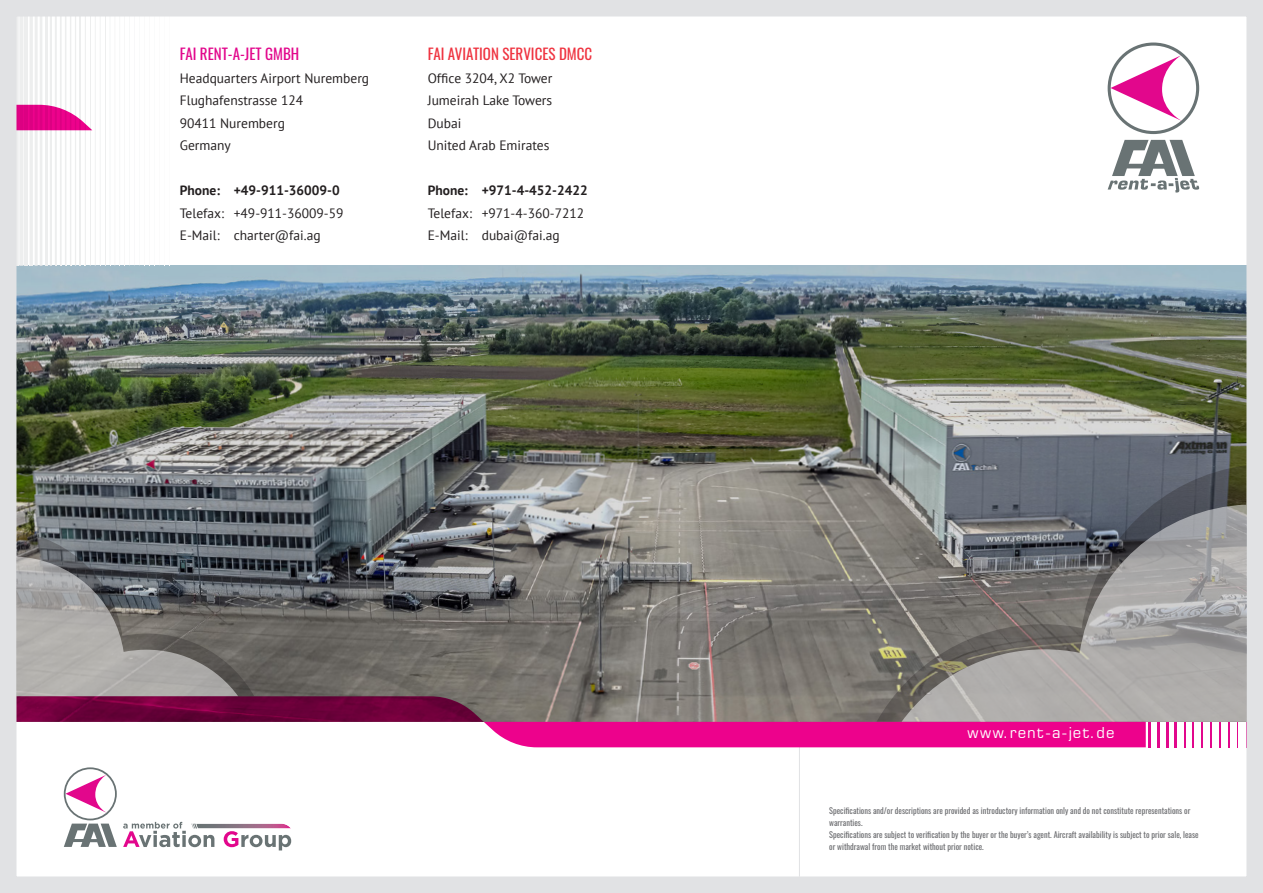
<style>
.page{position:relative;width:1263px;height:893px;background:#fff}
.page>*{position:absolute;margin:0;border:0;box-sizing:border-box;transform-origin:0 0}
.t1{font:15px "Oswald";color:#ef3340}
.t2{font:15px "Square 721 BT";letter-spacing:.06em;color:#fff}
.t3{font:15px "Oswald";color:#e2078c}
.t4{font:13.5px/22.5px "PT Sans";color:#231f20}
.t5{font:700 13.5px "PT Sans";color:#231f20}
.t6{font:8.25px/12px "Oswald";color:#6d6e71}
</style>
<div class="page">
<img style="left:18px;top:266px;width:1227px;height:265px">
<svg style="left:1108px;top:140px;width:91px;height:53px"></svg>
<svg style="left:1108px;top:43px;width:91px;height:91px"></svg>
<svg style="left:876px;top:465px;width:369px;height:66px;fill:#656c78"></svg>
<svg style="left:901px;top:505px;width:344px;height:217px"></svg>
<hr style="left:169px;top:0;width:1px;height:266px;background:#697374">
<hr style="left:164px;top:0;width:1px;height:266px;background:#697374">
<hr style="left:159px;top:0;width:1px;height:266px;background:#697374">
<hr style="left:154px;top:0;width:1px;height:266px;background:#697374">
<hr style="left:149px;top:0;width:1px;height:266px;background:#697374">
<hr style="left:144px;top:0;width:1px;height:266px;background:#697374">
<hr style="left:139px;top:0;width:1px;height:266px;background:#697374">
<hr style="left:134px;top:0;width:1px;height:266px;background:#697374">
<hr style="left:129px;top:0;width:1px;height:266px;background:#697374">
<hr style="left:125px;top:0;width:1px;height:266px;background:#697374">
<hr style="left:120px;top:0;width:1px;height:266px;background:#697374">
<hr style="left:115px;top:0;width:1px;height:266px;background:#697374">
<hr style="left:110px;top:0;width:1px;height:266px;background:#697374">
<hr style="left:105px;top:0;width:1px;height:266px;background:#697374">
<hr style="left:100px;top:0;width:1px;height:266px;background:#697374">
<hr style="left:95px;top:0;width:1px;height:266px;background:#697374">
<hr style="left:90px;top:0;width:1px;height:266px;background:#697374">
<hr style="left:85px;top:0;width:1px;height:266px;background:#697374">
<hr style="left:80px;top:0;width:1px;height:266px;background:#697374">
<hr style="left:75px;top:0;width:1px;height:266px;background:#697374">
<hr style="left:70px;top:0;width:1px;height:266px;background:#697374">
<hr style="left:65px;top:0;width:1px;height:266px;background:#697374">
<hr style="left:60px;top:0;width:2px;height:266px;background:#697374">
<hr style="left:55px;top:0;width:2px;height:266px;background:#697374">
<hr style="left:50px;top:0;width:2px;height:266px;background:#697374">
<hr style="left:45px;top:0;width:2px;height:266px;background:#697374">
<hr style="left:40px;top:0;width:2px;height:266px;background:#697374">
<hr style="left:35px;top:0;width:3px;height:266px;background:#697374">
<hr style="left:30px;top:0;width:3px;height:266px;background:#697374">
<hr style="left:24px;top:0;width:4px;height:266px;background:#edeeee">
<hr style="left:19px;top:0;width:4px;height:266px;background:#edeeee">
<div style="left:14px;top:0;width:5px;height:266px;background:#f2f2f3"></div>
<svg style="left:18px;top:105px;width:74px;height:25px"></svg>
<hr style="left:799px;top:722px;width:1px;height:155px;background:#e1e2e4">
<svg style="left:18px;top:531px;width:1128px;height:216px"></svg>
<svg style="left:1237px;top:722px;width:1px;height:25px"></svg>
<svg style="left:1228px;top:722px;width:1px;height:25px"></svg>
<svg style="left:1219px;top:722px;width:1px;height:25px"></svg>
<svg style="left:1210px;top:722px;width:1px;height:25px"></svg>
<hr style="left:1201px;top:722px;width:2px;height:25px;background:#e2078c">
<hr style="left:1192px;top:722px;width:2px;height:25px;background:#e2078c">
<svg style="left:1184px;top:722px;width:1px;height:25px"></svg>
<hr style="left:1175px;top:722px;width:2px;height:25px;background:#e2078c">
<hr style="left:1166px;top:722px;width:2px;height:25px;background:#e2078c">
<hr style="left:1157px;top:722px;width:2px;height:25px;background:#e2078c">
<hr style="left:1148px;top:722px;width:3px;height:25px;background:#e2078c">
<svg style="left:64px;top:767px;width:53px;height:80px"></svg>
<svg style="left:123px;top:822px;width:168px;height:28px"></svg>
<div style="left:0;top:0;width:1263px;height:893px;border:17px solid #e1e2e4"></div>
<h1 class="t3" style="left:180px;top:48px;width:121px">FAI RENT-A-JET GMBH</h1>
<h2 class="t4" style="left:180px;top:68px;width:191px">Headquarters Airport Nuremberg<br>Flughafenstrasse 124<br>90411 Nuremberg<br>Germany</h2>
<h2 class="t5" style="left:180px;top:183px;width:161px">Phone: +49-911-36009-0</h2>
<h2 class="t4" style="left:180px;top:202px;width:165px">Telefax: +49-911-36009-59<br>E-Mail: charter@fai.ag</h2>
<h1 class="t1" style="left:428px;top:48px;width:166px">FAI AVIATION SERVICES DMCC</h1>
<h2 class="t4" style="left:428px;top:67px;width:126px">Office 3204, X2 Tower<br>Jumeirah Lake Towers<br>Dubai<br>United Arab Emirates</h2>
<h2 class="t5" style="left:428px;top:183px;width:161px">Phone: +971-4-452-2422</h2>
<h2 class="t4" style="left:428px;top:202px;width:158px">Telefax: +971-4-360-7212<br>E-Mail: dubai@fai.ag</h2>
<h1 class="t2" style="left:967px;top:727px;width:149px">www.rent-a-jet.de</h1>
<p class="t6" style="left:829px;top:804px;width:371px">Specifications and/or descriptions are provided as introductory information only and do not constitute representations or warranties.<br>Specifications are subject to verification by the buyer or the buyer’s agent. Aircraft availability is subject to prior sale, lease or withdrawal from the market without prior notice.</p>
</div>
